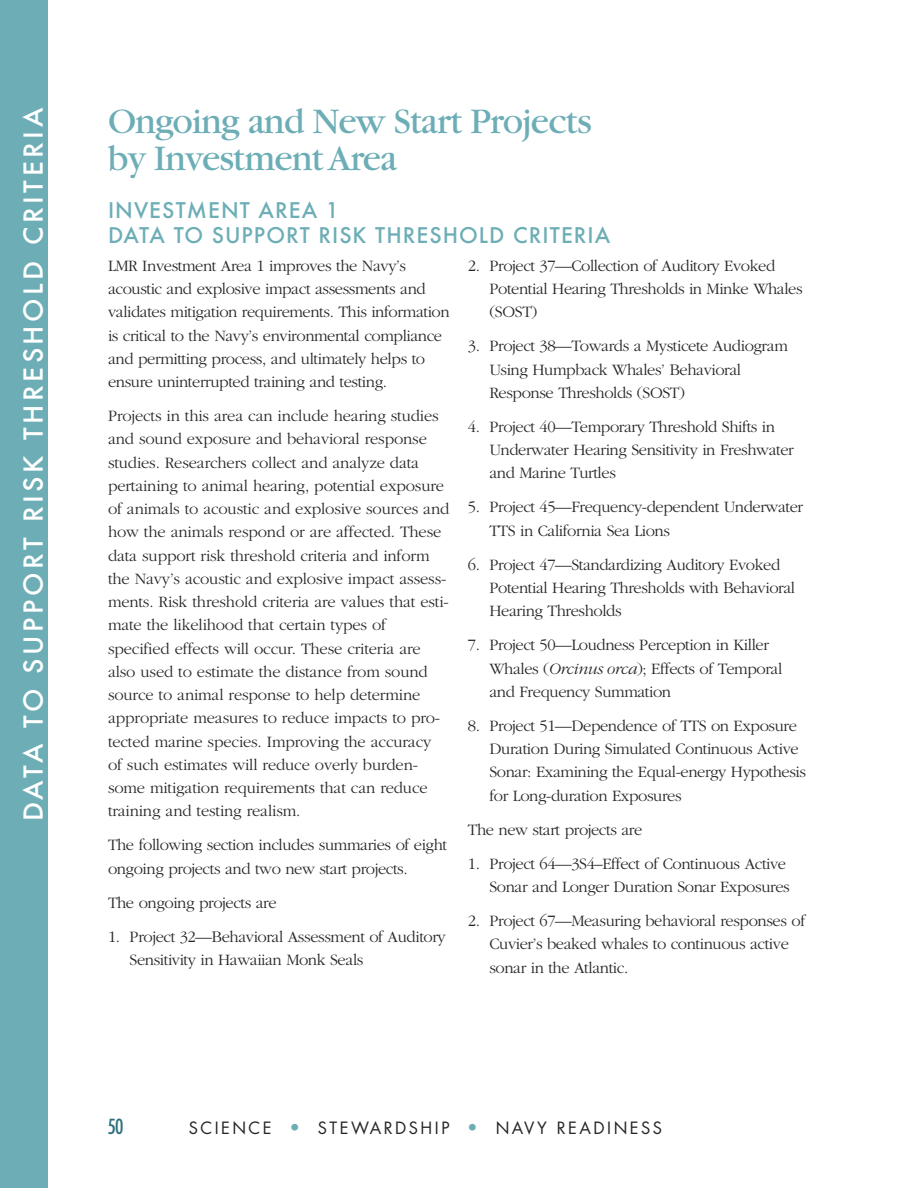
<style>
.page{position:relative;width:918px;height:1188px;background:#fff}
.page>*{position:absolute;margin:0;border:0;box-sizing:border-box;transform-origin:0 0}
.t1{font:37.5px/37.5px "Garamond";letter-spacing:-.025em;color:#6daeb6}
.t2{font:500 25.5px "Futura";letter-spacing:.135em;color:#fff}
.t3{font:500 21px/25.5px "Futura";letter-spacing:.05em;color:#6daeb6}
.t4{font:condensed 20.25px "Futura";color:#30707e}
.t5{font:300 16.5px/23.2px "Garamond";letter-spacing:-.025em;color:#272526}
.t6{font:16.5px "Futura";letter-spacing:.15em;color:#272526}
.s1{font-style:italic}
.s2{font-size:18px;color:#6daeb6}
</style>
<div class="page">
<div style="left:0;top:0;width:47px;height:1188px;background:#6daeb6"></div>
<p class="t2" style="left:16px;top:821px;width:715px;rotate:-90deg">DATA TO SUPPORT RISK THRESHOLD CRITERIA</p>
<p class="t1" style="left:108px;top:106px;width:485px">Ongoing and New Start Projects by Investment Area</p>
<p class="t3" style="left:108px;top:197px;width:504px">INVESTMENT AREA 1<br>DATA TO SUPPORT RISK THRESHOLD CRITERIA</p>
<p class="t5" style="left:108px;top:255px;width:343px">LMR Investment Area 1 improves the Navy’s acoustic and explosive impact assessments and validates mitigation requirements. This information is critical to the Navy’s environmental compliance and permitting process, and ultimately helps to ensure uninterrupted training and testing.</p>
<p class="t5" style="left:108px;top:406px;width:343px">Projects in this area can include hearing studies and sound exposure and behavioral response studies. Researchers collect and analyze data pertaining to animal hearing, potential exposure of animals to acoustic and explosive sources and how the animals respond or are affected. These data support risk threshold criteria and inform the Navy’s acoustic and explosive impact assess&shy;ments. Risk threshold criteria are values that esti&shy;mate the likelihood that certain types of specified effects will occur. These criteria are also used to estimate the distance from sound source to animal response to help determine appropriate measures to reduce impacts to pro&shy;tected marine species. Improving the accuracy of such estimates will reduce overly burden&shy;some mitigation requirements that can reduce training and testing realism.</p>
<p class="t5" style="left:108px;top:835px;width:341px">The following section includes summaries of eight ongoing projects and two new start projects.</p>
<p class="t5" style="left:108px;top:892px;width:170px">The ongoing projects are</p>
<p class="t5" style="left:130px;top:926px;width:318px;text-indent:-22px">1. Project 32—Behavioral Assessment of Auditory<br>Sensitivity in Hawaiian Monk Seals</p>
<p class="t5" style="left:489px;top:255px;width:315px;text-indent:-22px">2. Project 37—Collection of Auditory Evoked<br>Potential Hearing Thresholds in Minke Whales (SOST)</p>
<p class="t5" style="left:489px;top:336px;width:300px;text-indent:-22px">3. Project 38—Towards a Mysticete Audiogram<br>Using Humpback Whales’ Behavioral<br>Response Thresholds (SOST)</p>
<p class="t5" style="left:489px;top:416px;width:306px;text-indent:-22px">4. Project 40—Temporary Threshold Shifts in<br>Underwater Hearing Sensitivity in Freshwater and Marine Turtles</p>
<p class="t5" style="left:489px;top:497px;width:315px;text-indent:-22px">5. Project 45—Frequency-dependent Underwater<br>TTS in California Sea Lions</p>
<p class="t5" style="left:489px;top:554px;width:307px;text-indent:-22px">6. Project 47—Standardizing Auditory Evoked<br>Potential Hearing Thresholds with Behavioral<br>Hearing Thresholds</p>
<p class="t5" style="left:489px;top:635px;width:294px;text-indent:-22px">7. Project 50—Loudness Perception in Killer<br>Whales (<span class="s1">Orcinus orca</span>); Effects of Temporal and Frequency Summation</p>
<p class="t5" style="left:489px;top:715px;width:318px;text-indent:-22px">8. Project 51—Dependence of TTS on Exposure Duration During Simulated Continuous Active Sonar: Examining the Equal-energy Hypothesis for Long-duration Exposures</p>
<p class="t5" style="left:468px;top:819px;width:176px">The new start projects are</p>
<p class="t5" style="left:468px;top:853px;width:323px;text-align:right">1. Project 64—3S4–Effect of Continuous Active<br>Sonar and Longer Duration Sonar Exposures</p>
<p class="t5" style="left:489px;top:910px;width:317px;text-indent:-22px">2. Project 67—Measuring behavioral responses of<br>Cuvier’s beaked whales to continuous active sonar in the Atlantic.</p>
<p class="t4" style="left:107px;top:1117px;width:18px">50</p>
<p class="t6" style="left:189px;top:1120px;width:475px">SCIENCE <span class="s2">•</span> STEWARDSHIP <span class="s2">•</span> NAVY READINESS</p>
</div>
